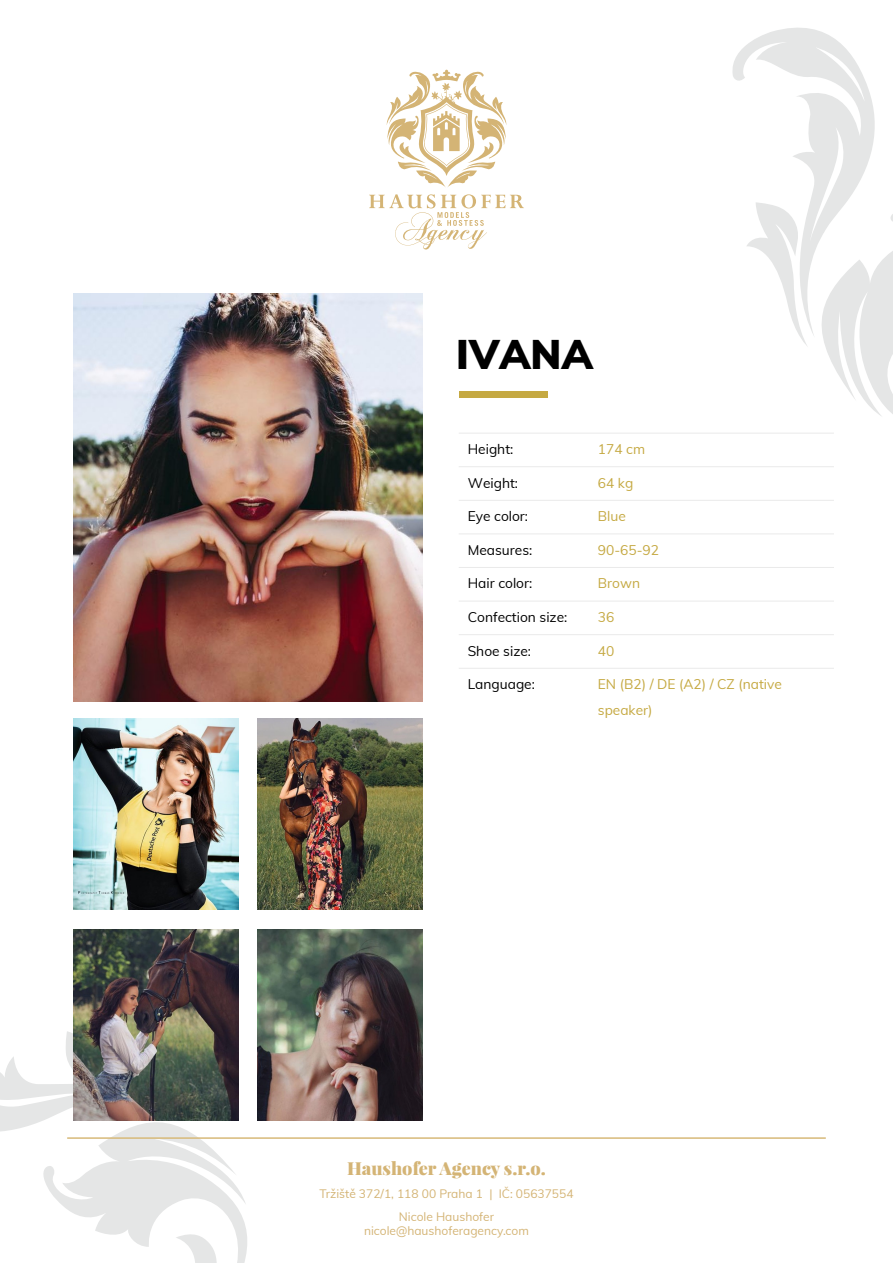
<style>
.page{position:relative;width:893px;height:1263px;background:#fff}
.page>*{position:absolute;margin:0;border:0;box-sizing:border-box;transform-origin:0 0}
.t1{font:900 40.5px "Muli";color:#000}
.t2{font:900 18px "Playfair Display";color:#d4b475}
.t3{font:13.8px "Muli";color:#000}
.t4{font:13.8px/25.5px "Muli";color:#c5a942}
.t5{font:12px/23px "Muli";color:#d4b475;text-align:center}
</style>
<div class="page">
<svg style="left:386px;top:69px;width:121px;height:118px"></svg>
<svg style="left:369px;top:194px;width:155px;height:55px"></svg>
<svg style="left:732px;top:27px;width:161px;height:440px"></svg>
<svg style="left:0;top:968px;width:280px;height:295px"></svg>
<hr style="left:67px;top:1137px;width:759px;height:2px;background:#d7b979">
<div style="left:459px;top:391px;width:89px;height:7px;background:#c5a942"></div>
<hr style="left:459px;top:433px;width:374px;height:1px;background:#eaeaea">
<hr style="left:459px;top:466px;width:374px;height:1px;background:#eaeaea">
<hr style="left:459px;top:500px;width:374px;height:1px;background:#eaeaea">
<hr style="left:459px;top:533px;width:374px;height:1px;background:#eaeaea">
<hr style="left:459px;top:567px;width:374px;height:1px;background:#eaeaea">
<hr style="left:459px;top:601px;width:374px;height:1px;background:#eaeaea">
<hr style="left:459px;top:634px;width:374px;height:1px;background:#eaeaea">
<hr style="left:459px;top:668px;width:374px;height:1px;background:#eaeaea">
<img style="left:74px;top:293px;width:349px;height:409px">
<img style="left:74px;top:719px;width:165px;height:191px">
<img style="left:258px;top:719px;width:165px;height:191px">
<img style="left:74px;top:929px;width:165px;height:191px">
<img style="left:258px;top:929px;width:165px;height:191px">
<h1 class="t1" style="left:456px;top:329px;width:138px">IVANA</h1>
<p class="t3" style="left:468px;top:440px;width:47px">Height:</p>
<p class="t4" style="left:598px;top:436px;width:49px">174 cm</p>
<p class="t3" style="left:468px;top:474px;width:52px">Weight:</p>
<p class="t4" style="left:598px;top:470px;width:37px">64 kg</p>
<p class="t3" style="left:468px;top:507px;width:62px">Eye color:</p>
<p class="t4" style="left:598px;top:503px;width:30px">Blue</p>
<p class="t3" style="left:468px;top:541px;width:66px">Measures:</p>
<p class="t4" style="left:598px;top:537px;width:63px">90-65-92</p>
<p class="t3" style="left:468px;top:574px;width:66px">Hair color:</p>
<p class="t4" style="left:598px;top:570px;width:44px">Brown</p>
<p class="t3" style="left:468px;top:608px;width:101px">Confection size:</p>
<p class="t4" style="left:598px;top:604px;width:18px">36</p>
<p class="t3" style="left:468px;top:642px;width:65px">Shoe size:</p>
<p class="t4" style="left:598px;top:638px;width:18px">40</p>
<p class="t3" style="left:468px;top:675px;width:69px">Language:</p>
<p class="t4" style="left:598px;top:671px;width:186px">EN (B2) / DE (A2) / CZ (native speaker)</p>
<h2 class="t2" style="left:347px;top:1156px;width:200px">Haushofer Agency s.r.o.</h2>
<p class="t5" style="left:319px;top:1181px;width:256px">Tržiště 372/1, 118 00 Praha 1 | IČ: 05637554<br>Nicole Haushofer</p>
<p class="t5" style="left:364px;top:1218px;width:166px">nicole@haushoferagency.com</p>
</div>
